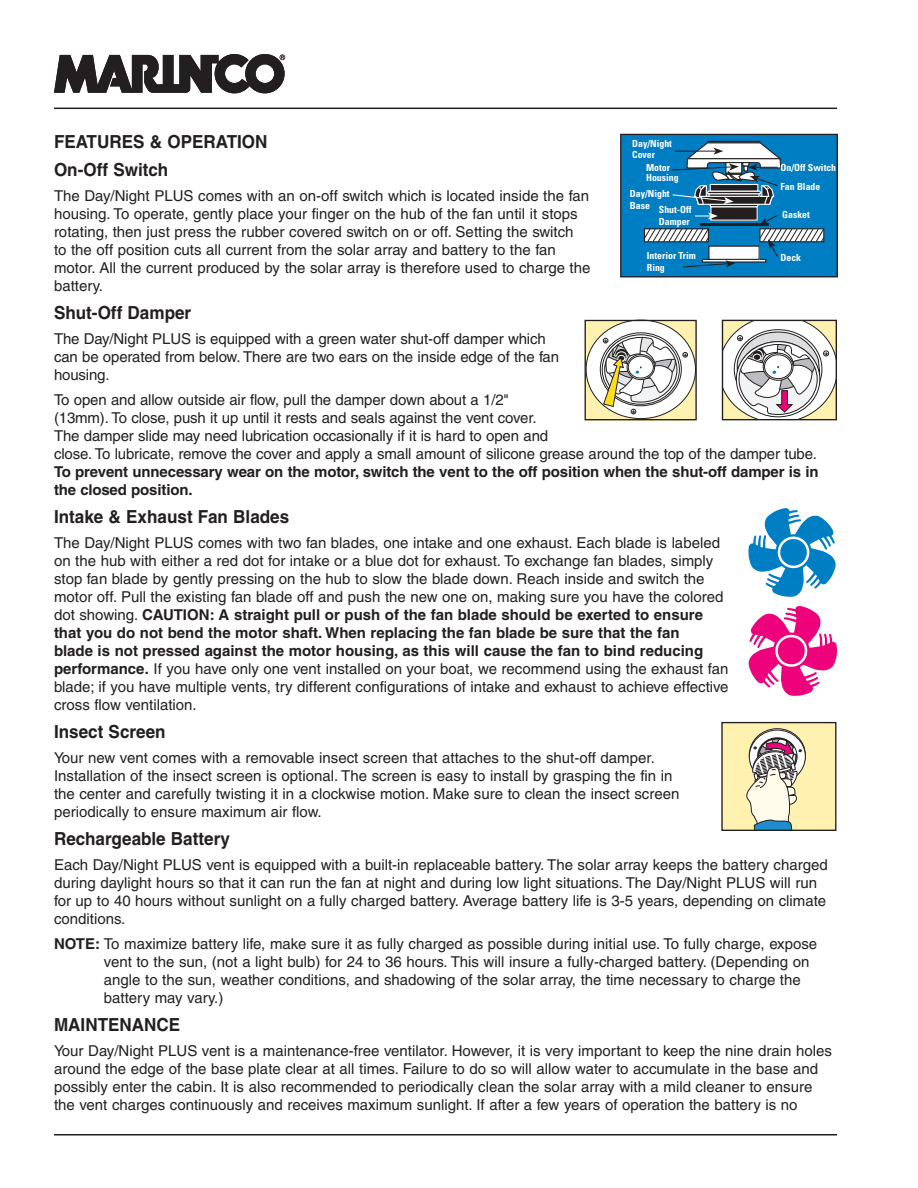
<style>
.page{position:relative;width:918px;height:1188px;background:#fff}
.page>*{position:absolute;margin:0;border:0;box-sizing:border-box;transform-origin:0 0}
.Subhead{font:700 18px "Helvetica";color:#231f20;scale:.95 1}
.Body_Copy{font:15px/18px "Helvetica";color:#231f20}
.t1{font:700 condensed 9.75px/10.5px "Univers";color:#fff}
.t2{font:4.2px "Helvetica";color:#000}
.s1{font-weight:700}
</style>
<div class="page">
<hr style="left:54px;top:108px;width:783px;height:1px;background:#231f20">
<hr style="left:54px;top:1134px;width:783px;height:2px;background:#231f20">
<svg style="left:748px;top:508px;width:88px;height:89px"></svg>
<svg style="left:748px;top:606px;width:89px;height:90px"></svg>
<div style="left:722px;top:723px;width:114px;height:107px;background:#fff1af"></div>
<svg style="left:749px;top:730px;width:56px;height:53px"></svg>
<svg style="left:747px;top:737px;width:55px;height:92px"></svg>
<div style="left:721px;top:722px;width:115px;height:109px;border:1px solid #231f20"></div>
<div style="left:586px;top:320px;width:110px;height:100px;background:#fff1af"></div>
<svg style="left:586px;top:320px;width:110px;height:99px;fill:#fff"></svg>
<svg style="left:602px;top:334px;width:86px;height:80px"></svg>
<div style="left:585px;top:320px;width:112px;height:100px;border:1px solid #231f20"></div>
<svg style="left:724px;top:322px;width:111px;height:96px"></svg>
<div style="left:722px;top:320px;width:115px;height:100px;border:1px solid #231f20"></div>
<svg style="left:54px;top:54px;width:231px;height:39px"></svg>
<div style="left:621px;top:134px;width:216px;height:143px;background:#007ec4"></div>
<div style="left:620px;top:134px;width:218px;height:143px;border:1px solid #231f20"></div>
<svg style="left:644px;top:140px;width:181px;height:128px"></svg>
<p class="Subhead" style="left:54px;top:130px;width:226px">FEATURES &amp; OPERATION</p>
<p class="Subhead" style="left:54px;top:159px;width:122px">On-Off Switch</p>
<p class="Body_Copy" style="left:54px;top:186px;width:538px">The Day/Night PLUS comes with an on-off switch which is located inside the fan housing. To operate, gently place your finger on the hub of the fan until it stops rotating, then just press the rubber covered switch on or off. Setting the switch<br>to the off position cuts all current from the solar array and battery to the fan motor. All the current produced by the solar array is therefore used to charge the battery.</p>
<p class="Subhead" style="left:54px;top:302px;width:146px">Shut-Off Damper</p>
<p class="Body_Copy" style="left:54px;top:330px;width:507px">The Day/Night PLUS is equipped with a green water shut-off damper which can be operated from below. There are two ears on the inside edge of the fan housing.</p>
<p class="Body_Copy" style="left:54px;top:390px;width:766px">To open and allow outside air flow, pull the damper down about a 1/2"<br>(13mm). To close, push it up until it rests and seals against the vent cover.<br>The damper slide may need lubrication occasionally if it is hard to open and<br>close. To lubricate, remove the cover and apply a small amount of silicone grease around the top of the damper tube.<br><span class="s1">To prevent unnecessary wear on the motor, switch the vent to the off position when the shut-off damper is in the closed position.</span></p>
<p class="Subhead" style="left:54px;top:506px;width:249px">Intake &amp; Exhaust Fan Blades</p>
<p class="Body_Copy" style="left:54px;top:533px;width:676px">The Day/Night PLUS comes with two fan blades, one intake and one exhaust. Each blade is labeled on the hub with either a red dot for intake or a blue dot for exhaust. To exchange fan blades, simply stop fan blade by gently pressing on the hub to slow the blade down. Reach inside and switch the motor off. Pull the existing fan blade off and push the new one on, making sure you have the colored dot showing. <span class="s1">CAUTION: A straight pull or push of the fan blade should be exerted to ensure that you do not bend the motor shaft. When replacing the fan blade be sure that the fan<br>blade is not pressed against the motor housing, as this will cause the fan to bind reducing performance.</span> If you have only one vent installed on your boat, we recommend using the exhaust fan blade; if you have multiple vents, try different configurations of intake and exhaust to achieve effective cross flow ventilation.</p>
<p class="Subhead" style="left:54px;top:721px;width:119px">Insect Screen</p>
<p class="Body_Copy" style="left:54px;top:749px;width:627px">Your new vent comes with a removable insect screen that attaches to the shut-off damper.<br>Installation of the insect screen is optional. The screen is easy to install by grasping the fin in the center and carefully twisting it in a clockwise motion. Make sure to clean the insect screen periodically to ensure maximum air flow.</p>
<p class="Subhead" style="left:54px;top:828px;width:187px">Rechargeable Battery</p>
<p class="Body_Copy" style="left:54px;top:856px;width:775px">Each Day/Night PLUS vent is equipped with a built-in replaceable battery. The solar array keeps the battery charged during daylight hours so that it can run the fan at night and during low light situations. The Day/Night PLUS will run for up to 40 hours without sunlight on a fully charged battery. Average battery life is 3-5 years, depending on climate conditions.</p>
<p class="Body_Copy" style="left:104px;top:934px;width:715px;text-indent:-50px"><span class="s1">NOTE:</span> To maximize battery life, make sure it as fully charged as possible during initial use. To fully charge, expose vent to the sun, (not a light bulb) for 24 to 36 hours. This will insure a fully-charged battery. (Depending on angle to the sun, weather conditions, and shadowing of the solar array, the time necessary to charge the battery may vary.)</p>
<p class="Subhead" style="left:54px;top:1014px;width:134px">MAINTENANCE</p>
<p class="Body_Copy" style="left:54px;top:1041px;width:779px">Your Day/Night PLUS vent is a maintenance-free ventilator. However, it is very important to keep the nine drain holes around the edge of the base plate clear at all times. Failure to do so will allow water to accumulate in the base and possibly enter the cabin. It is also recommended to periodically clean the solar array with a mild cleaner to ensure the vent charges continuously and receives maximum sunlight. If after a few years of operation the battery is no</p>
<p class="t1" style="left:632px;top:138px;width:41px">Day/Night<br>Cover</p>
<p class="t1" style="left:646px;top:162px;width:34px">Motor<br>Housing</p>
<p class="t1" style="left:780px;top:162px;width:57px">On/Off Switch</p>
<p class="t1" style="left:780px;top:181px;width:41px">Fan Blade</p>
<p class="t1" style="left:630px;top:188px;width:41px;line-height:11.7px">Day/Night<br>Base</p>
<p class="t1" style="left:782px;top:209px;width:29px">Gasket</p>
<p class="t1" style="left:659px;top:204px;width:34px;line-height:11.7px">Shut-Off<br>Damper</p>
<p class="t1" style="left:647px;top:250px;width:50px">Interior Trim</p>
<p class="t1" style="left:780px;top:252px;width:22px">Deck</p>
<p class="t1" style="left:647px;top:262px;width:19px">Ring</p>
<p class="t2" style="left:749px;top:475px;width:55px">INSTALLATION GUIDE INKS</p>
</div>
